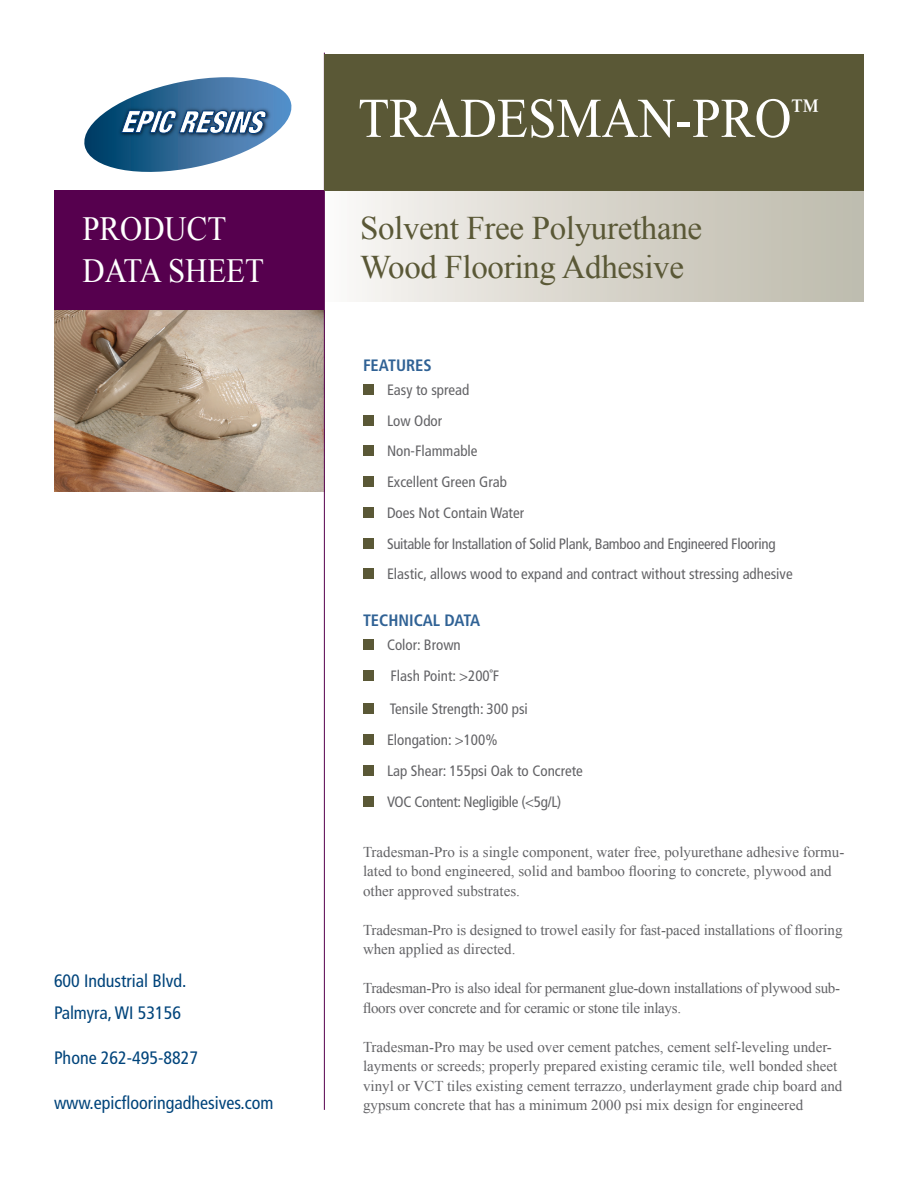
<style>
.page{position:relative;width:918px;height:1188px;background:#fff}
.page>*{position:absolute;margin:0;border:0;box-sizing:border-box;transform-origin:0 0}
.t1{font:56.1px "Times New Roman";color:#fff;scale:.91 1}
.t2{font:33.9px/42px "Times New Roman";color:#fff;scale:.91 1}
.t3{font:33px/39px "Times New Roman";letter-spacing:-.01em;color:#5a5836}
.t4{font:condensed 18px/31.5px "Frutiger";color:#00447b}
.t5{font:700 condensed 16.5px "Frutiger";color:#306295}
.t6{font:15px/19.5px "Times New Roman";color:#636366}
.t7{font:condensed 15px/30.8px "Frutiger";color:#636366}
.t8{font:15px/19.5px "Times New Roman";letter-spacing:-.02em;color:#636366}
</style>
<div class="page">
<div style="left:312px;top:191px;width:552px;height:111px;background:linear-gradient(to right,#faf8f6,#bbb8a9)"></div>
<img style="left:54px;top:310px;width:270px;height:182px">
<div style="left:54px;top:190px;width:270px;height:120px;background:#56004e"></div>
<div style="left:363px;top:384px;width:11px;height:11px;background:#5a5836"></div>
<div style="left:363px;top:415px;width:11px;height:11px;background:#5a5836"></div>
<div style="left:363px;top:445px;width:11px;height:11px;background:#5a5836"></div>
<div style="left:363px;top:476px;width:11px;height:11px;background:#5a5836"></div>
<div style="left:363px;top:507px;width:11px;height:11px;background:#5a5836"></div>
<div style="left:363px;top:538px;width:11px;height:11px;background:#5a5836"></div>
<div style="left:363px;top:568px;width:11px;height:11px;background:#5a5836"></div>
<div style="left:363px;top:639px;width:11px;height:11px;background:#5a5836"></div>
<div style="left:363px;top:670px;width:11px;height:11px;background:#5a5836"></div>
<div style="left:363px;top:703px;width:11px;height:11px;background:#5a5836"></div>
<div style="left:363px;top:734px;width:11px;height:11px;background:#5a5836"></div>
<div style="left:363px;top:765px;width:11px;height:11px;background:#5a5836"></div>
<div style="left:363px;top:796px;width:11px;height:11px;background:#5a5836"></div>
<hr style="left:324px;top:53px;width:1px;height:1057px;background:#56004e">
<div style="left:324px;top:54px;width:540px;height:137px;background:#5a5836"></div>
<svg style="left:84px;top:77px;width:208px;height:95px"></svg>
<h2 class="t2" style="left:82px;top:207px;width:190px">Product<br>Data Sheet</h2>
<p class="t4" style="left:54px;top:965px;width:134px">600 Industrial Blvd.<br>Palmyra, WI 53156</p>
<p class="t4" style="left:54px;top:1042px;width:146px">Phone 262-495-8827</p>
<p class="t4" style="left:54px;top:1087px;width:221px">www.epicflooringadhesives.com</p>
<h1 class="t1" style="left:358px;top:80px;width:508px">Tradesman-pro<sup>™</sup></h1>
<h3 class="t3" style="left:360px;top:208px;width:344px">Solvent Free Polyurethane<br>Wood Flooring Adhesive</h3>
<p class="t5" style="left:363px;top:355px;width:70px">FEATURES</p>
<p class="t7" style="left:387px;top:374px;width:407px">Easy to spread<br>Low Odor<br>Non-Flammable<br>Excellent Green Grab<br>Does Not Contain Water<br>Suitable for Installation of Solid Plank, Bamboo and Engineered Flooring<br>Elastic, allows wood to expand and contract without stressing adhesive</p>
<p class="t5" style="left:363px;top:610px;width:119px">TECHNICAL DATA</p>
<p class="t7" style="left:387px;top:629px;width:114px">Color: Brown<br>Flash Point: &gt;200˚F</p>
<p class="t7" style="left:387px;top:694px;width:197px">Tensile Strength: 300 psi<br>Elongation: &gt;100%<br>Lap Shear: 155psi Oak to Concrete<br>VOC Content: Negligible (&lt;5g/L)</p>
<p class="t6" style="left:363px;top:842px;width:483px">Tradesman-Pro is a single component, water free, polyurethane adhesive formu&shy;lated to bond engineered, solid and bamboo flooring to concrete, plywood and other approved substrates.</p>
<p class="t6" style="left:363px;top:920px;width:481px">Tradesman-Pro is designed to trowel easily for fast-paced installations of flooring when applied as directed.</p>
<p class="t8" style="left:363px;top:978px;width:479px">Tradesman-Pro is also ideal for permanent glue-down installations of plywood sub&shy;floors over concrete and for ceramic or stone tile inlays.</p>
<p class="t6" style="left:363px;top:1037px;width:481px">Tradesman-Pro may be used over cement patches, cement self-leveling under&shy;layments or screeds; properly prepared existing ceramic tile, well bonded sheet vinyl or VCT tiles existing cement terrazzo, underlayment grade chip board and gypsum concrete that has a minimum 2000 psi mix design for engineered</p>
</div>
